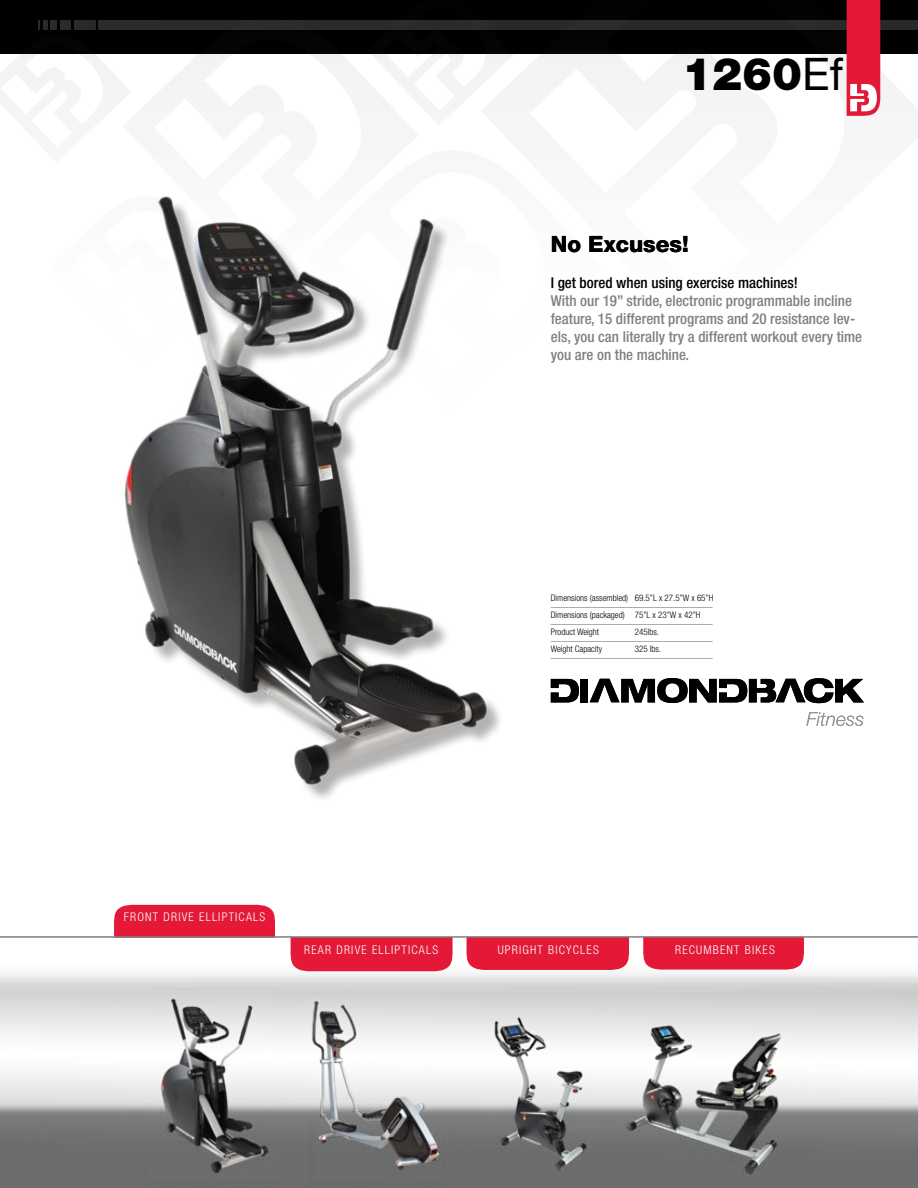
<style>
.page{position:relative;width:918px;height:1188px;background:#fff}
.page>*{position:absolute;margin:0;border:0;box-sizing:border-box;transform-origin:0 0}
.t1{font:900 45px "Helvetica Neue";color:#000}
.t2{font:800 22.5px "Helvetica Neue";color:#000}
.t3{font:500 condensed 15px/18px "Helvetica Neue";color:#808080}
.t4{font:500 condensed 15px "Helvetica Neue";color:#000}
.t5{font:300 condensed 12px "Helvetica Neue";letter-spacing:.1em;color:#fff}
.t6{font:300 condensed 9px "Helvetica Neue";color:#000}
.t7{font:300 condensed 6px "Helvetica Neue";color:#000}
.s1{font-family:"Helvetica Neue LT Std";font-weight:400}
</style>
<div class="page">
<div style="left:0;top:0;width:918px;height:54px;background:#000"></div>
<svg style="left:514px;top:0;width:404px;height:116px"></svg>
<svg style="left:419px;top:20px;width:95px;height:93px"></svg>
<svg style="left:122px;top:20px;width:297px;height:93px"></svg>
<div style="left:99px;top:21px;width:819px;height:9px;background:#2a2a2a"></div>
<svg style="left:0;top:21px;width:131px;height:92px"></svg>
<svg style="left:847px;top:0;width:34px;height:116px;background:#e43a53"></svg>
<img style="left:0;top:973px;width:918px;height:215px">
<img style="left:124px;top:196px;width:376px;height:603px">
<svg style="left:806px;top:712px;width:57px;height:14px"></svg>
<div style="left:580px;top:679px;width:8px;height:23px;background:#000"></div>
<svg style="left:551px;top:679px;width:28px;height:23px"></svg>
<svg style="left:590px;top:678px;width:274px;height:25px"></svg>
<div style="left:290px;top:938px;width:163px;height:34px;background:#e31937"></div>
<div style="left:114px;top:904px;width:162px;height:32px;background:#e31937"></div>
<div style="left:466px;top:938px;width:164px;height:32px;background:#e31937"></div>
<div style="left:643px;top:938px;width:161px;height:32px;background:#e31937"></div>
<hr style="left:0;top:936px;width:918px;height:2px;background:#808080">
<h1 class="t1" style="left:682px;top:47px;width:163px">1260<span class="s1">Ef</span></h1>
<h2 class="t2" style="left:551px;top:231px;width:139px">No Excuses!</h2>
<h3 class="t4" style="left:551px;top:274px;width:249px">I get bored when using exercise machines!</h3>
<h3 class="t3" style="left:551px;top:291px;width:313px">With our 19” stride, electronic programmable incline feature, 15 different programs and 20 resistance lev&shy;els, you can literally try a different workout every time you are on the machine.</h3>
<h3 class="t6" style="left:551px;top:593px;width:164px">Dimensions (assembled) 69.5”L x 27.5”W x 65”H</h3>
<p class="t7" style="left:551px;top:602px;width:163px">______________________________________________________</p>
<h3 class="t6" style="left:551px;top:610px;width:151px">Dimensions (packaged) 75”L x 23”W x 42”H</h3>
<p class="t7" style="left:551px;top:618px;width:163px">______________________________________________________</p>
<h3 class="t6" style="left:551px;top:626px;width:50px">Product Weight</h3>
<h3 class="t6" style="left:635px;top:626px;width:26px">245lbs.</h3>
<p class="t7" style="left:551px;top:635px;width:163px">______________________________________________________</p>
<h3 class="t6" style="left:551px;top:643px;width:53px">Weight Capacity</h3>
<h3 class="t6" style="left:635px;top:643px;width:28px">325 lbs.</h3>
<p class="t7" style="left:551px;top:652px;width:163px">______________________________________________________</p>
<h3 class="t5" style="left:124px;top:910px;width:143px">FRONT DRIVE ELLIPTICALS</h3>
<h3 class="t5" style="left:304px;top:943px;width:135px">REAR DRIVE ELLIPTICALS</h3>
<h3 class="t5" style="left:498px;top:943px;width:103px">UPRIGHT BICYCLES</h3>
<h3 class="t5" style="left:675px;top:943px;width:101px">RECUMBENT BIKES</h3>
</div>
